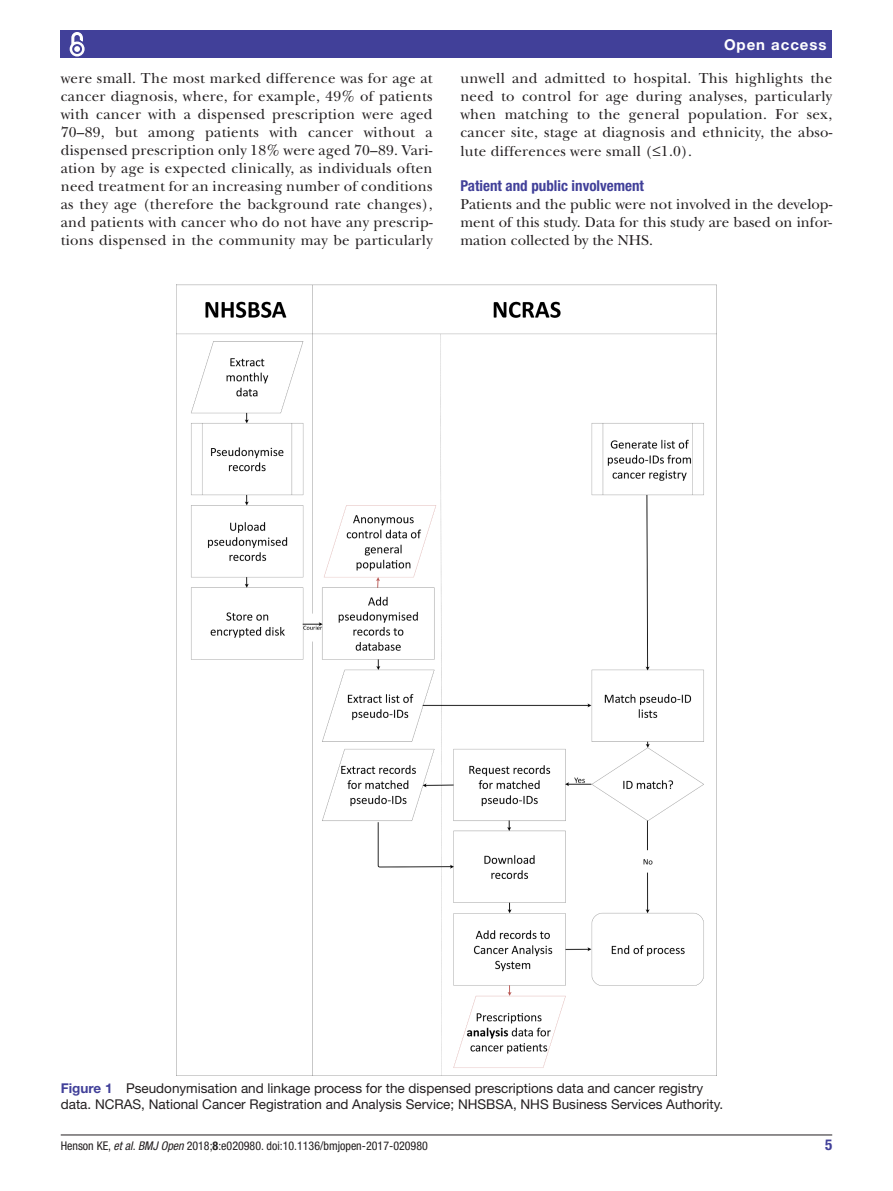
<style>
.page{position:relative;width:893px;height:1191px;background:#fff}
.page>*{position:absolute;margin:0;border:0;box-sizing:border-box;transform-origin:0 0}
.t1{font:15px/18px "New Baskerville";letter-spacing:.02em;color:#231f20;text-align:justify}
.t2{font:700 condensed 15px "Helvetica Neue LT Std";color:#414099}
.t3{font:700 15px "Helvetica Neue LT Std";letter-spacing:.065em;color:#fff}
.t4{font:13.5px/16.2px "Helvetica Neue LT Std";color:#231f20}
.t5{font:condensed 12px "Helvetica Neue LT Std";color:#231f20}
.s1{font-weight:700;color:#414099}
.s2{font-style:italic}
.s3{font-weight:700}
</style>
<div class="page">
<hr style="left:61px;top:1134px;width:771px;height:1px;background:#231f20">
<div style="left:61px;top:31px;width:771px;height:27px;background:#414099"></div>
<svg style="left:69px;top:32px;width:16px;height:25px"></svg>
<img style="left:176px;top:285px;width:540px;height:790px">
<p class="t3" style="left:724px;top:35px;width:104px">Open access</p>
<p class="t1" style="left:61px;top:69px;width:373px">were small. The most marked difference was for age at cancer diagnosis, where, for example, 49% of patients with cancer with a dispensed prescription were aged 70–89, but among patients with cancer without a dispensed prescription only 18% were aged 70–89. Vari&shy;ation by age is expected clinically, as individuals often need treatment for an increasing number of conditions as they age (therefore the background rate changes), and patients with cancer who do not have any prescrip&shy;tions dispensed in the community may be particularly</p>
<p class="t1" style="left:460px;top:69px;width:373px">unwell and admitted to hospital. This highlights the need to control for age during analyses, particularly when matching to the general population. For sex, cancer site, stage at diagnosis and ethnicity, the abso&shy;lute differences were small (≤1.0).</p>
<p class="t2" style="left:460px;top:176px;width:185px">Patient and public involvement</p>
<p class="t1" style="left:460px;top:195px;width:373px">Patients and the public were not involved in the develop&shy;ment of this study. Data for this study are based on infor&shy;mation collected by the NHS.</p>
<p class="t4" style="left:61px;top:1080px;width:664px"><span class="s1">Figure 1</span> Pseudonymisation and linkage process for the dispensed prescriptions data and cancer registry data. NCRAS, National Cancer Registration and Analysis Service; NHSBSA, NHS Business Services Authority.</p>
<p class="t5" style="left:61px;top:1138px;width:369px">Henson KE, <span class="s2">et al</span>. <span class="s2">BMJ Open</span> 2018;<span class="s3">8</span>:e020980. doi:10.1136/bmjopen-2017-020980</p>
<p class="t2" style="left:825px;top:1135px;width:9px">5</p>
</div>
